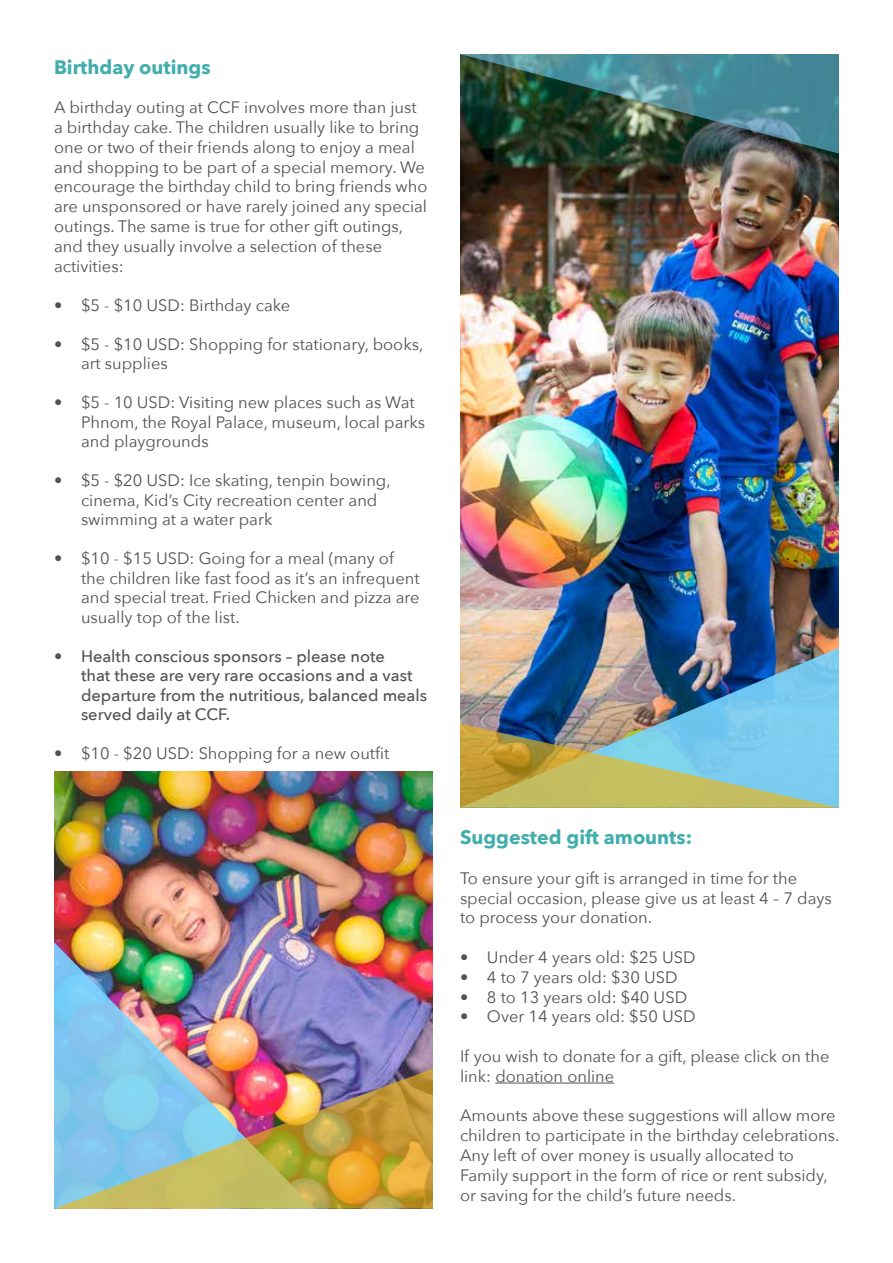
<style>
.page{position:relative;width:893px;height:1263px;background:#fff}
.page>*{position:absolute;margin:0;border:0;box-sizing:border-box;transform-origin:0 0}
.t1{font:700 19.5px "Avenir Next";color:#41aead}
.t2{font:16.5px/19.8px "Avenir Next";color:#515254}
.t3{font:500 16.5px/19.5px "Avenir Next";color:#515254}
</style>
<div class="page">
<hr style="left:495px;top:1082px;width:119px;height:1px;background:#515254">
<img style="left:54px;top:771px;width:379px;height:298px">
<img style="left:54px;top:942px;width:261px;height:127px">
<img style="left:54px;top:1069px;width:379px;height:140px">
<img style="left:460px;top:154px;width:379px;height:494px">
<img style="left:460px;top:648px;width:379px;height:76px">
<img style="left:460px;top:54px;width:379px;height:100px">
<svg style="left:460px;top:724px;width:379px;height:84px;background:#9db794"></svg>
<p class="t1" style="left:54px;top:50px;width:158px">Birthday outings</p>
<p class="t2" style="left:54px;top:97px;width:375px">A birthday outing at CCF involves more than just a birthday cake. The children usually like to bring one or two of their friends along to enjoy a meal and shopping to be part of a special memory. We encourage the birthday child to bring friends who are unsponsored or have rarely joined any special outings. The same is true for other gift outings, and they usually involve a selection of these activities:</p>
<p class="t2" style="left:54px;top:294px;width:238px">• $5 - $10 USD: Birthday cake</p>
<p class="t2" style="left:81px;top:334px;width:344px;text-indent:-27px">• $5 - $10 USD: Shopping for stationary, books, art supplies</p>
<p class="t2" style="left:81px;top:392px;width:346px;text-indent:-27px">• $5 - 10 USD: Visiting new places such as Wat<br>Phnom, the Royal Palace, museum, local parks and playgrounds</p>
<p class="t2" style="left:81px;top:470px;width:311px;text-indent:-27px">• $5 - $20 USD: Ice skating, tenpin bowing, cinema, Kid’s City recreation center and swimming at a water park</p>
<p class="t2" style="left:81px;top:548px;width:340px;text-indent:-27px">• $10 - $15 USD: Going for a meal (many of the children like fast food as it’s an infrequent and special treat. Fried Chicken and pizza are usually top of the list.</p>
<p class="t3" style="left:81px;top:646px;width:348px;text-indent:-27px">• Health conscious sponsors – please note<br>that these are very rare occasions and a vast departure from the nutritious, balanced meals served daily at CCF.</p>
<p class="t2" style="left:54px;top:743px;width:337px">• $10 - $20 USD: Shopping for a new outfit</p>
<p class="t1" style="left:460px;top:820px;width:234px">Suggested gift amounts:</p>
<p class="t2" style="left:460px;top:867px;width:373px">To ensure your gift is arranged in time for the special occasion, please give us at least 4 – 7 days to process your donation.</p>
<p class="t2" style="left:460px;top:947px;width:237px">• Under 4 years old: $25 USD</p>
<p class="t2" style="left:460px;top:966px;width:219px">• 4 to 7 years old: $30 USD</p>
<p class="t2" style="left:460px;top:986px;width:229px">• 8 to 13 years old: $40 USD</p>
<p class="t2" style="left:460px;top:1006px;width:237px">• Over 14 years old: $50 USD</p>
<p class="t2" style="left:460px;top:1046px;width:371px">If you wish to donate for a gift, please click on the link: donation online</p>
<p class="t2" style="left:460px;top:1105px;width:381px">Amounts above these suggestions will allow more children to participate in the birthday celebrations.<br>Any left of over money is usually allocated to Family support in the form of rice or rent subsidy, or saving for the child’s future needs.</p>
</div>
